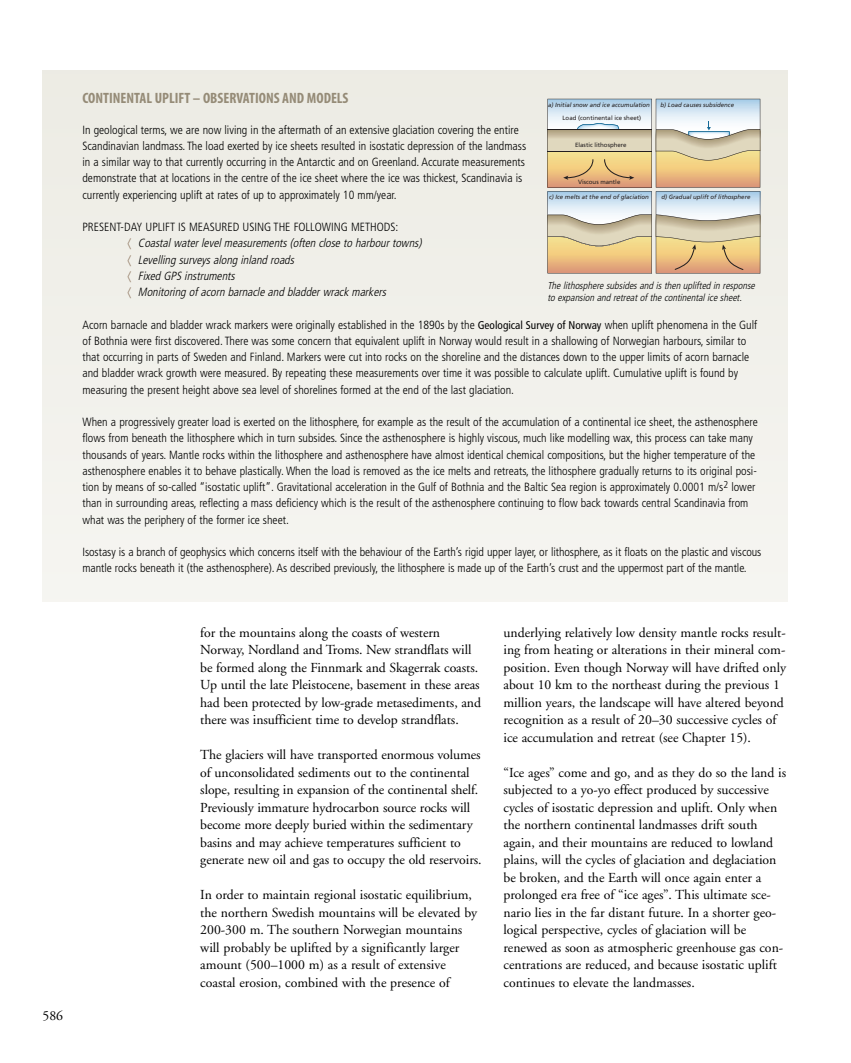
<style>
.page{position:relative;width:851px;height:1063px;background:#fff}
.page>*{position:absolute;margin:0;border:0;box-sizing:border-box;transform-origin:0 0}
.t1{font:15px "Myriad MM.700.wt.300.wd";color:#958b77}
.t2{font:13.75px/17.5px "Adobe Garamond";color:#000}
.t3{font:300 condensed 11.88px/16.2px "Frutiger";color:#000}
.t4{font:italic 300 condensed 11.88px/16.2px "Frutiger";color:#000}
.t5{font:italic 300 condensed 10px/12px "Frutiger";color:#000}
.t6{font:italic 6.12px "Frutiger";color:#231f20}
.t7{font:6.12px "Frutiger";color:#231f20}
.s1{font-style:normal}
.s2{color:#917963}
.s3{font-weight:400;font-size:11.25px}
</style>
<div class="page">
<div style="left:43px;top:71px;width:744px;height:530px;background:#f1f1eb"></div>
<svg style="left:547px;top:99px;width:213px;height:175px;background:#d7cab0"></svg>
<p class="t1" style="left:82px;top:92px;width:267px">CONTINENTAL UPLIFT – OBSERVATIONS AND MODELS</p>
<p class="t3" style="left:82px;top:122px;width:445px">In geological terms, we are now living in the aftermath of an extensive glaciation covering the entire Scandinavian landmass. The load exerted by ice sheets resulted in isostatic depression of the landmass in a similar way to that currently occurring in the Antarctic and on Greenland. Accurate measurements demonstrate that at locations in the centre of the ice sheet where the ice was thickest, Scandinavia is currently experiencing uplift at rates of up to approximately 10 mm/year.</p>
<p class="t4" style="left:127px;top:220px;width:298px;text-indent:-45px"><span class="s1">PRESENT-DAY UPLIFT IS MEASURED USING THE FOLLOWING METHODS:<br></span><span class="s2">〈</span> Coastal water level measurements (often close to harbour towns) <span class="s2">〈</span> Levelling surveys along inland roads<br><span class="s2">〈</span> Fixed GPS instruments<br><span class="s2">〈</span> Monitoring of acorn barnacle and bladder wrack markers</p>
<p class="t3" style="left:82px;top:317px;width:676px">Acorn barnacle and bladder wrack markers were originally established in the 1890s by the <span class="s3">Geological Survey of Norway</span> when uplift phenomena in the Gulf of Bothnia were first discovered. There was some concern that equivalent uplift in Norway would result in a shallowing of Norwegian harbours, similar to that occurring in parts of Sweden and Finland. Markers were cut into rocks on the shoreline and the distances down to the upper limits of acorn barnacle and bladder wrack growth were measured. By repeating these measurements over time it was possible to calculate uplift. Cumulative uplift is found by measuring the present height above sea level of shorelines formed at the end of the last glaciation.</p>
<p class="t3" style="left:82px;top:415px;width:676px">When a progressively greater load is exerted on the lithosphere, for example as the result of the accumulation of a continental ice sheet, the asthenosphere flows from beneath the lithosphere which in turn subsides. Since the asthenosphere is highly viscous, much like modelling wax, this process can take many thousands of years. Mantle rocks within the lithosphere and asthenosphere have almost identical chemical compositions, but the higher temperature of the asthenosphere enables it to behave plastically. When the load is removed as the ice melts and retreats, the lithosphere gradually returns to its original posi&shy;tion by means of so-called “isostatic uplift”. Gravitational acceleration in the Gulf of Bothnia and the Baltic Sea region is approximately 0.0001 m/s<sup>2</sup> lower than in surrounding areas, reflecting a mass deficiency which is the result of the asthenosphere continuing to flow back towards central Scandinavia from what was the periphery of the former ice sheet.</p>
<p class="t3" style="left:82px;top:545px;width:680px">Isostasy is a branch of geophysics which concerns itself with the behaviour of the Earth’s rigid upper layer, or lithosphere, as it floats on the plastic and viscous mantle rocks beneath it (the asthenosphere). As described previously, the lithosphere is made up of the Earth’s crust and the uppermost part of the mantle.</p>
<p class="t6" style="left:660px;top:102px;width:75px">b) Load causes subsidence</p>
<p class="t6" style="left:548px;top:102px;width:103px">a) Initial snow and ice accumulation</p>
<p class="t7" style="left:575px;top:143px;width:53px">Elastic lithosphere</p>
<p class="t7" style="left:562px;top:115px;width:80px">Load (continental ice sheet)</p>
<p class="t7" style="left:578px;top:180px;width:44px">Viscous mantle</p>
<p class="t6" style="left:549px;top:195px;width:101px">c) Ice melts at the end of glaciation</p>
<p class="t6" style="left:661px;top:195px;width:91px">d) Gradual uplift of lithosphere</p>
<p class="t5" style="left:547px;top:280px;width:211px">The lithosphere subsides and is then uplifted in response to expansion and retreat of the continental ice sheet.</p>
<p class="t7" style="left:675px;top:489px;width:112px">Figur_19_landhevning_Erik_harberg.ai</p>
<p class="t2" style="left:43px;top:1008px;width:22px">586</p>
<p class="t2" style="left:200px;top:625px;width:282px">for the mountains along the coasts of western Norway, Nordland and Troms. New strandflats will be formed along the Finnmark and Skagerrak coasts.<br>Up until the late Pleistocene, basement in these areas had been protected by low-grade metasediments, and there was insufficient time to develop strandflats.</p>
<p class="t2" style="left:200px;top:747px;width:283px">The glaciers will have transported enormous volumes of unconsolidated sediments out to the continental slope, resulting in expansion of the continental shelf.<br>Previously immature hydrocarbon source rocks will become more deeply buried within the sedimentary basins and may achieve temperatures sufficient to generate new oil and gas to occupy the old reservoirs.</p>
<p class="t2" style="left:200px;top:887px;width:278px">In order to maintain regional isostatic equilibrium, the northern Swedish mountains will be elevated by 200-300 m. The southern Norwegian mountains will probably be uplifted by a significantly larger amount (500–1000 m) as a result of extensive coastal erosion, combined with the presence of</p>
<p class="t2" style="left:503px;top:625px;width:284px">underlying relatively low density mantle rocks result&shy;ing from heating or alterations in their mineral com&shy;position. Even though Norway will have drifted only about 10 km to the northeast during the previous 1 million years, the landscape will have altered beyond recognition as a result of 20–30 successive cycles of ice accumulation and retreat (see Chapter 15).</p>
<p class="t2" style="left:503px;top:765px;width:284px">“Ice ages” come and go, and as they do so the land is subjected to a yo-yo effect produced by successive cycles of isostatic depression and uplift. Only when the northern continental landmasses drift south again, and their mountains are reduced to lowland plains, will the cycles of glaciation and deglaciation be broken, and the Earth will once again enter a prolonged era free of “ice ages”. This ultimate sce&shy;nario lies in the far distant future. In a shorter geo&shy;logical perspective, cycles of glaciation will be renewed as soon as atmospheric greenhouse gas con&shy;centrations are reduced, and because isostatic uplift continues to elevate the landmasses.</p>
</div>
